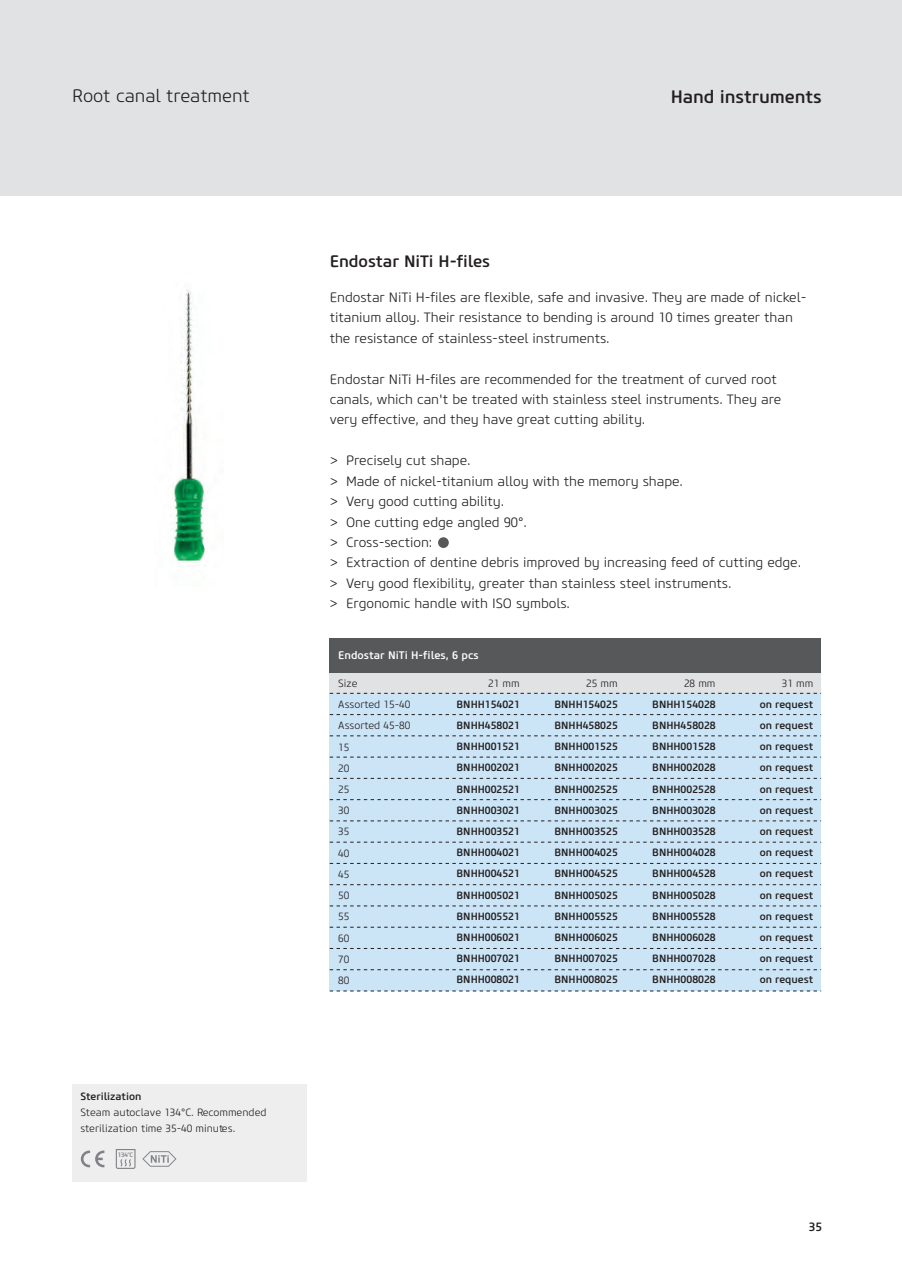
<style>
.page{position:relative;width:902px;height:1280px;background:#fff}
.page>*{position:absolute;margin:0;border:0;box-sizing:border-box;transform-origin:0 0}
.t1{font:300 18px "Core Sans M35";letter-spacing:-.005em;color:#231f20}
.t2{font:500 18px "Core Sans M55";letter-spacing:-.005em;color:#231f20}
.t3{font:500 16.5px "Core Sans M55";letter-spacing:-.005em;color:#231f20}
.t4{font:300 13.5px/20.4px "Core Sans M35";letter-spacing:-.005em;color:#231f20}
.t5{font:500 12px "Core Sans M55";color:#231f20}
.t6{font:500 10.95px "Core Sans M55";color:#fff}
.t7{font:500 10.5px/21.1px "Core Sans M55";color:#231f20;text-align:justify}
.t8{font:300 10.5px/21.1px "Core Sans M35";color:#231f20}
.t9{font:500 6.45px "Core Sans M55";color:#808285}
.t10{font:500 3.15px "Core Sans M55";color:#808285}
.s1{font-family:"Core Sans M55";font-weight:500}
</style>
<div class="page">
<div style="left:0;top:0;width:901px;height:196px;background:#e1e2e4"></div>
<div style="left:72px;top:1084px;width:234px;height:98px;background:#eeeeef"></div>
<div style="left:330px;top:672px;width:491px;height:21px;background:#e1e2e4"></div>
<div style="left:330px;top:693px;width:491px;height:22px;background:#cbe4f6"></div>
<div style="left:330px;top:715px;width:491px;height:21px;background:#cbe4f6"></div>
<div style="left:330px;top:736px;width:491px;height:21px;background:#cbe4f6"></div>
<div style="left:330px;top:757px;width:491px;height:21px;background:#cbe4f6"></div>
<div style="left:330px;top:778px;width:491px;height:22px;background:#cbe4f6"></div>
<div style="left:330px;top:800px;width:491px;height:21px;background:#cbe4f6"></div>
<div style="left:330px;top:821px;width:491px;height:21px;background:#cbe4f6"></div>
<div style="left:330px;top:842px;width:491px;height:21px;background:#cbe4f6"></div>
<div style="left:330px;top:863px;width:491px;height:22px;background:#cbe4f6"></div>
<div style="left:330px;top:885px;width:491px;height:21px;background:#cbe4f6"></div>
<div style="left:330px;top:906px;width:491px;height:21px;background:#cbe4f6"></div>
<div style="left:330px;top:927px;width:491px;height:21px;background:#cbe4f6"></div>
<div style="left:330px;top:948px;width:491px;height:22px;background:#cbe4f6"></div>
<div style="left:330px;top:970px;width:491px;height:21px;background:#cbe4f6"></div>
<div style="left:330px;top:638px;width:491px;height:34px;background:#57585a"></div>
<svg style="left:330px;top:735px;width:491px;height:1px"></svg>
<svg style="left:330px;top:757px;width:491px;height:1px"></svg>
<svg style="left:330px;top:778px;width:491px;height:1px"></svg>
<svg style="left:330px;top:799px;width:491px;height:1px"></svg>
<svg style="left:330px;top:820px;width:491px;height:1px"></svg>
<svg style="left:330px;top:842px;width:491px;height:1px"></svg>
<svg style="left:330px;top:863px;width:491px;height:1px"></svg>
<svg style="left:330px;top:884px;width:491px;height:1px"></svg>
<svg style="left:330px;top:906px;width:491px;height:1px"></svg>
<svg style="left:330px;top:927px;width:491px;height:1px"></svg>
<svg style="left:330px;top:948px;width:491px;height:1px"></svg>
<svg style="left:330px;top:969px;width:491px;height:1px"></svg>
<svg style="left:330px;top:991px;width:491px;height:1px"></svg>
<svg style="left:330px;top:714px;width:491px;height:1px"></svg>
<svg style="left:330px;top:693px;width:491px;height:1px"></svg>
<svg style="left:81px;top:1150px;width:23px;height:17px"></svg>
<svg style="left:116px;top:1149px;width:19px;height:20px"></svg>
<svg style="left:142px;top:1151px;width:34px;height:16px"></svg>
<img style="left:170px;top:290px;width:38px;height:277px">
<div style="left:438px;top:537px;width:11px;height:11px;background:#57585a;border-radius:50%"></div>
<p class="t1" style="left:72px;top:89px;width:179px">Root canal treatment</p>
<p class="t2" style="left:670px;top:90px;width:153px">Hand instruments</p>
<p class="t3" style="left:330px;top:255px;width:162px">Endostar NiTi H-files</p>
<p class="t4" style="left:330px;top:288px;width:478px">Endostar NiTi H-files are flexible, safe and invasive. They are made of nickel&shy;titanium alloy. Their resistance to bending is around 10 times greater than the resistance of stainless-steel instruments.</p>
<p class="t4" style="left:329px;top:370px;width:453px">Endostar NiTi H-files are recommended for the treatment of curved root canals, which can't be treated with stainless steel instruments. They are very effective, and they have great cutting ability.</p>
<p class="t4" style="left:329px;top:451px;width:473px">&gt; Precisely cut shape.<br>&gt; Made of nickel-titanium alloy with the memory shape.<br>&gt; Very good cutting ability.<br>&gt; One cutting edge angled 90°.<br>&gt; Cross-section:<br>&gt; Extraction of dentine debris improved by increasing feed of cutting edge. &gt; Very good flexibility, greater than stainless steel instruments.<br>&gt; Ergonomic handle with ISO symbols.</p>
<p class="t8" style="left:80px;top:1089px;width:188px;line-height:15.9px"><span class="s1">Sterilization<br></span>Steam autoclave 134°C. Recommended sterilization time 35-40 minutes.</p>
<p class="t10" style="left:128px;top:1151px;width:3px">o</p>
<p class="t9" style="left:118px;top:1152px;width:17px">134 C</p>
<p class="t6" style="left:338px;top:651px;width:142px">Endostar NiTi H-files, 6 pcs</p>
<p class="t8" style="left:338px;top:695px;width:74px">Assorted 15-40<br>Assorted 45-80<br>15<br>20<br>25<br>30<br>35<br>40<br>45<br>50<br>55<br>60<br>70<br>80</p>
<p class="t8" style="left:338px;top:673px;width:21px">Size</p>
<p class="t8" style="left:488px;top:673px;width:33px">21 mm</p>
<p class="t8" style="left:586px;top:673px;width:33px">25 mm</p>
<p class="t8" style="left:684px;top:673px;width:33px">28 mm</p>
<p class="t8" style="left:781px;top:673px;width:33px">31 mm</p>
<p class="t7" style="left:652px;top:694px;width:65px">BNHH154028<br>BNHH458028<br>BNHH001528<br>BNHH002028<br>BNHH002528<br>BNHH003028<br>BNHH003528<br>BNHH004028<br>BNHH004528<br>BNHH005028<br>BNHH005528<br>BNHH006028<br>BNHH007028<br>BNHH008028</p>
<p class="t7" style="left:759px;top:694px;width:55px">on request on request on request on request on request on request on request on request on request on request on request on request on request on request</p>
<p class="t7" style="left:554px;top:694px;width:65px">BNHH154025<br>BNHH458025<br>BNHH001525<br>BNHH002025<br>BNHH002525<br>BNHH003025<br>BNHH003525<br>BNHH004025<br>BNHH004525<br>BNHH005025<br>BNHH005525<br>BNHH006025<br>BNHH007025<br>BNHH008025</p>
<p class="t7" style="left:456px;top:694px;width:65px">BNHH154021<br>BNHH458021<br>BNHH001521<br>BNHH002021<br>BNHH002521<br>BNHH003021<br>BNHH003521<br>BNHH004021<br>BNHH004521<br>BNHH005021<br>BNHH005521<br>BNHH006021<br>BNHH007021<br>BNHH008021</p>
<p class="t5" style="left:808px;top:1222px;width:15px">35</p>
</div>
